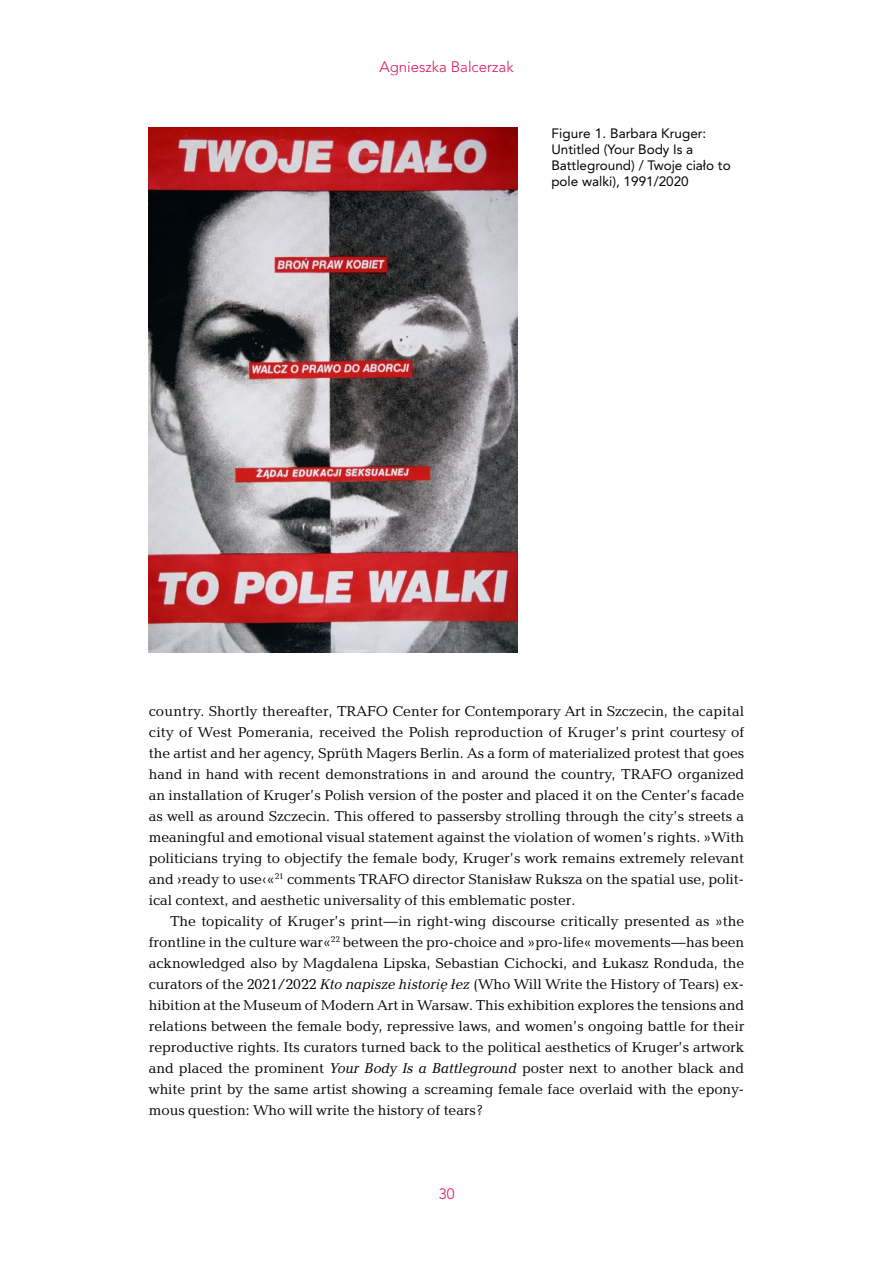
<style>
.page{position:relative;width:893px;height:1263px;background:#fff}
.page>*{position:absolute;margin:0;border:0;box-sizing:border-box;transform-origin:0 0}
.t1{font:300 15px "Avenir LT Std";color:#db165a}
.Fließtext{font:14.7px/21px "Baltica";color:#000;text-align:justify}
.BU{font:13.5px/16.2px "Avenir LT Std";color:#000}
.s1{font-family:"Avenir LT Std"}
.s2{font-style:italic}
</style>
<div class="page">
<img style="left:149px;top:128px;width:368px;height:525px">
<p class="t1" style="left:379px;top:58px;width:136px">Agnieszka Balcerzak</p>
<p class="BU" style="left:551px;top:125px;width:181px">Figure 1. Barbara Kruger:<br>Untitled (Your Body Is a<br>Battleground) / Twoje ciało to pole walki), 1991/2020</p>
<p class="Fließtext" style="left:149px;top:701px;width:597px">country. Shortly thereafter, TRAFO Center for Contemporary Art in Szczecin, the capital city of West Pomerania, received the Polish reproduction of Kruger’s print courtesy of the artist and her agency, Sprüth Magers Berlin. As a form of materialized protest that goes hand in hand with recent demonstrations in and around the country, TRAFO organized an installation of Kruger’s Polish version of the poster and placed it on the Center’s facade as well as around Szczecin. This offered to passersby strolling through the city’s streets a meaningful and emotional visual statement against the violation of women’s rights. »With politicians trying to objectify the female body, Kruger’s work remains extremely relevant and <span class="s1">›</span>ready to use‹«<sup>21</sup> comments TRAFO director Stanisław Ruksza on the spatial use, polit&shy;ical context, and aesthetic universality of this emblematic poster.</p>
<p class="Fließtext" style="left:149px;top:911px;width:597px;text-indent:21px">The topicality of Kruger’s print—in right-wing discourse critically presented as »the frontline in the culture war«<sup>22</sup> between the pro-choice and »pro-life« movements—has been acknowledged also by Magdalena Lipska, Sebastian Cichocki, and Łukasz Ronduda, the curators of the 2021/2022 <span class="s2">Kto napisze historię łez</span> (Who Will Write the History of Tears) ex&shy;hibition at the Museum of Modern Art in Warsaw. This exhibition explores the tensions and relations between the female body, repressive laws, and women’s ongoing battle for their reproductive rights. Its curators turned back to the political aesthetics of Kruger’s artwork and placed the prominent <span class="s2">Your Body Is a Battleground</span> poster next to another black and white print by the same artist showing a screaming female face overlaid with the epony&shy;mous question: Who will write the history of tears?</p>
<p class="t1" style="left:439px;top:1185px;width:17px">30</p>
</div>
